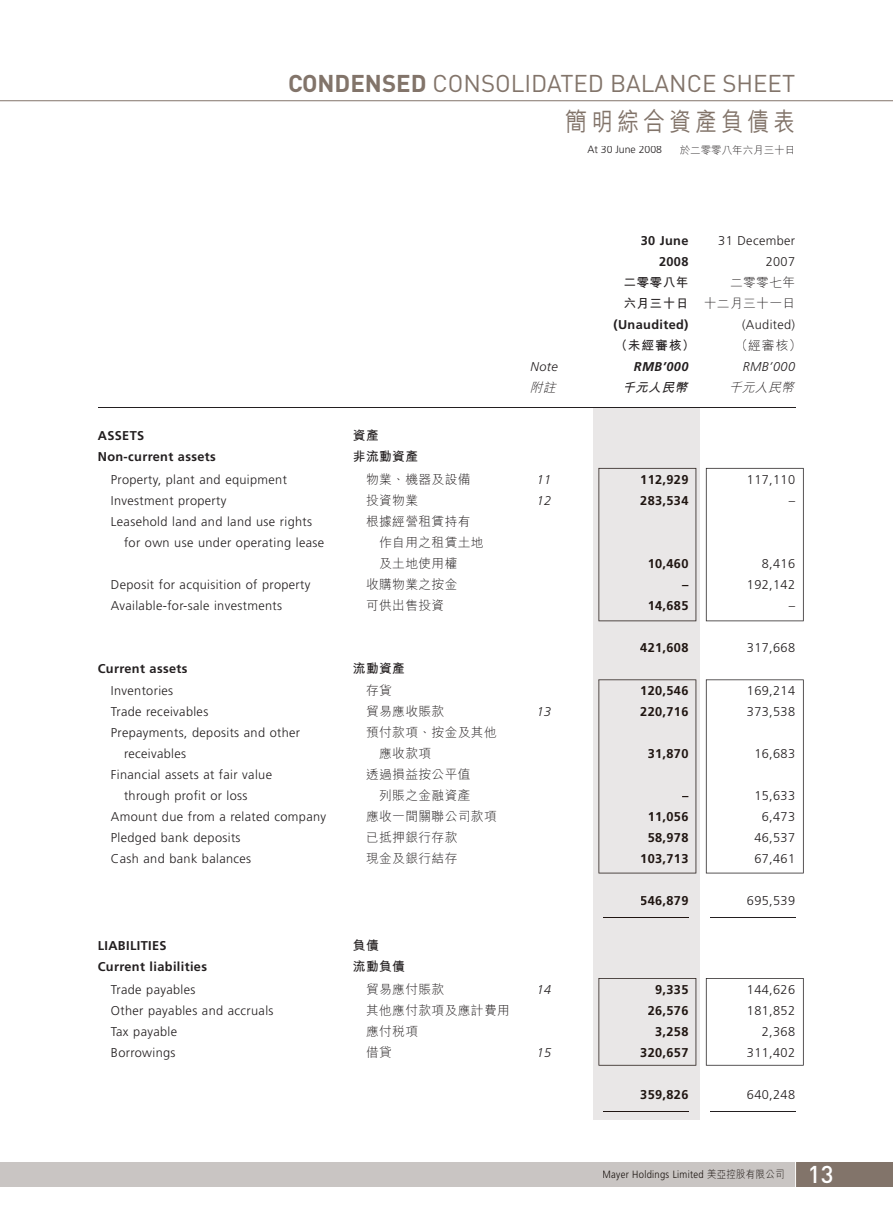
<style>
.page{position:relative;width:893px;height:1212px;background:#fff}
.page>*{position:absolute;margin:0;border:0;box-sizing:border-box;transform-origin:0 0}
.t1{font:25.5px "M Hei HK Medium B5 pc H";letter-spacing:.2em;color:#82746a;scale:.85 1}
.t2{font:24px "DIN Pro";color:#82746a}
.t3{font:500 24px "DIN Pro";color:#fff}
.t4{font:300 12.75px "Frutiger LT Std";letter-spacing:.03em;color:#231f20}
.t5{font:12.75px/21px "M Hei HK Light B5 pc H";letter-spacing:.03em;color:#231f20;text-align:right}
.t6{font:700 12.75px "Frutiger LT Std";letter-spacing:.03em;color:#1f1511}
.t7{font:700 12.75px "Frutiger LT Std";letter-spacing:.03em;color:#231f20}
.t8{font:12.75px "M Hei HK Bold B5 pc H";letter-spacing:.03em;color:#231f20}
.t9{font:italic 300 12.75px "Frutiger LT Std";letter-spacing:.03em;color:#231f20}
.t10{font:italic 700 12.75px "Frutiger LT Std";letter-spacing:.03em;color:#231f20}
.t11{font:italic 12.75px "M Hei HK Light B5 pc H";color:#231f20}
.t12{font:italic 12.75px "M Hei HK Bold B5 pc H";color:#231f20}
.t13{font:300 10.5px "Frutiger LT Std";letter-spacing:.03em;color:#17100c;scale:.9 1}
.t14{font:300 10.5px "Frutiger LT Std";color:#231f20}
.t15{font:10.5px "M Hei HK Light B5 pc H";color:#231f20}
.s1{font-weight:700}
.s2{font-family:"M Hei HK Bold B5 pc H"}
.s3{font-family:"M Hei HK Light B5 pc H";font-weight:400}
</style>
<div class="page">
<div style="left:0;top:1162px;width:795px;height:25px;background:#c9c5c3"></div>
<div style="left:795px;top:1162px;width:98px;height:25px;background:#82746a"></div>
<hr style="left:0;top:100px;width:893px;height:1px;background:#82746a">
<svg style="left:795px;top:1162px;width:1px;height:25px"></svg>
<div style="left:593px;top:408px;width:106px;height:712px;background:#e9e7e7"></div>
<hr style="left:98px;top:407px;width:697px;height:1px;background:#231f20">
<svg style="left:706px;top:468px;width:98px;height:153px"></svg>
<svg style="left:598px;top:468px;width:98px;height:153px"></svg>
<div style="left:649px;top:601px;width:40px;height:10px;background:#e9e7e7"></div>
<svg style="left:706px;top:679px;width:98px;height:194px"></svg>
<svg style="left:598px;top:679px;width:98px;height:194px"></svg>
<div style="left:649px;top:812px;width:40px;height:11px;background:#e9e7e7"></div>
<div style="left:649px;top:833px;width:40px;height:11px;background:#e9e7e7"></div>
<div style="left:641px;top:854px;width:48px;height:11px;background:#e9e7e7"></div>
<hr style="left:604px;top:917px;width:85px;height:1px;background:#1f1511">
<hr style="left:710px;top:917px;width:85px;height:1px;background:#231f20">
<svg style="left:598px;top:978px;width:98px;height:87px"></svg>
<svg style="left:706px;top:978px;width:98px;height:87px"></svg>
<div style="left:656px;top:985px;width:33px;height:10px;background:#e9e7e7"></div>
<div style="left:648px;top:1006px;width:41px;height:10px;background:#e9e7e7"></div>
<div style="left:656px;top:1027px;width:33px;height:10px;background:#e9e7e7"></div>
<div style="left:641px;top:1048px;width:48px;height:10px;background:#e9e7e7"></div>
<hr style="left:604px;top:1111px;width:85px;height:1px;background:#1f1511">
<hr style="left:710px;top:1111px;width:85px;height:1px;background:#231f20">
<h2 class="t2" style="left:288px;top:75px;width:509px"><span class="s1">CONDENSED</span> CONSOLIDATED BALANCE SHEET</h2>
<h1 class="t1" style="left:565px;top:112px;width:272px">簡明綜合資產負債表</h1>
<p class="t14" style="left:587px;top:143px;width:76px">At 30 June 2008</p>
<p class="t15" style="left:680px;top:146px;width:117px">於二零零八年六月三十日</p>
<p class="t7" style="left:641px;top:233px;width:49px">30 June</p>
<p class="t4" style="left:718px;top:233px;width:78px">31 December</p>
<p class="t7" style="left:659px;top:254px;width:31px">2008</p>
<p class="t4" style="left:766px;top:254px;width:31px">2007</p>
<p class="t8" style="left:623px;top:278px;width:67px">二零零八年</p>
<p class="t5" style="left:623px;top:274px;width:173px">二零零七年<br><span class="s2">六月三十日</span> 十二月三十一日</p>
<p class="t7" style="left:613px;top:317px;width:77px">(Unaudited)</p>
<p class="t4" style="left:742px;top:317px;width:55px">(Audited)</p>
<p class="t8" style="left:615px;top:341px;width:82px">（未經審核）</p>
<p class="t5" style="left:735px;top:337px;width:68px">（經審核）</p>
<p class="t9" style="left:530px;top:359px;width:29px">Note</p>
<p class="t10" style="left:634px;top:359px;width:56px">RMB’000</p>
<p class="t9" style="left:743px;top:359px;width:54px">RMB’000</p>
<p class="t11" style="left:530px;top:383px;width:31px">附註</p>
<p class="t12" style="left:622px;top:383px;width:70px">千元人民幣</p>
<p class="t11" style="left:729px;top:383px;width:70px">千元人民幣</p>
<p class="t7" style="left:98px;top:428px;width:48px">ASSETS</p>
<p class="t8" style="left:353px;top:431px;width:27px">資產</p>
<p class="t7" style="left:98px;top:449px;width:120px">Non-current assets</p>
<p class="t8" style="left:353px;top:452px;width:67px">非流動資產</p>
<p class="t4" style="left:111px;top:472px;width:178px">Property, plant and equipment</p>
<p class="t5" style="left:366px;top:470px;width:106px">物業、機器及設備</p>
<p class="t9" style="left:537px;top:472px;width:16px">11</p>
<p class="t6" style="left:640px;top:472px;width:50px">112,929</p>
<p class="t4" style="left:747px;top:472px;width:50px">117,110</p>
<p class="t4" style="left:111px;top:493px;width:117px">Investment property</p>
<p class="t5" style="left:366px;top:491px;width:54px">投資物業</p>
<p class="t9" style="left:537px;top:493px;width:16px">12</p>
<p class="t6" style="left:640px;top:493px;width:50px">283,534</p>
<p class="t4" style="left:789px;top:493px;width:8px">–</p>
<p class="t4" style="left:111px;top:514px;width:203px">Leasehold land and land use rights</p>
<p class="t5" style="left:366px;top:512px;width:106px">根據經營租賃持有</p>
<p class="t4" style="left:124px;top:535px;width:202px">for own use under operating lease</p>
<p class="t5" style="left:379px;top:533px;width:106px;text-align:left">作自用之租賃土地及土地使用權</p>
<p class="t6" style="left:648px;top:556px;width:42px">10,460</p>
<p class="t4" style="left:762px;top:556px;width:35px">8,416</p>
<p class="t4" style="left:111px;top:577px;width:201px">Deposit for acquisition of property</p>
<p class="t5" style="left:366px;top:575px;width:93px">收購物業之按金</p>
<p class="t6" style="left:682px;top:577px;width:8px">–</p>
<p class="t4" style="left:747px;top:577px;width:50px">192,142</p>
<p class="t4" style="left:111px;top:598px;width:173px">Available-for-sale investments</p>
<p class="t5" style="left:366px;top:596px;width:80px">可供出售投資</p>
<p class="t6" style="left:648px;top:598px;width:42px">14,685</p>
<p class="t4" style="left:789px;top:598px;width:8px">–</p>
<p class="t6" style="left:640px;top:640px;width:50px">421,608</p>
<p class="t4" style="left:747px;top:640px;width:50px">317,668</p>
<p class="t7" style="left:98px;top:661px;width:91px">Current assets</p>
<p class="t8" style="left:353px;top:663px;width:54px">流動資產</p>
<p class="t4" style="left:111px;top:683px;width:64px">Inventories</p>
<p class="t5" style="left:366px;top:682px;width:27px">存貨</p>
<p class="t6" style="left:640px;top:683px;width:50px">120,546</p>
<p class="t4" style="left:747px;top:683px;width:50px">169,214</p>
<p class="t4" style="left:111px;top:704px;width:99px">Trade receivables</p>
<p class="t5" style="left:366px;top:703px;width:80px">貿易應收賬款</p>
<p class="t9" style="left:537px;top:704px;width:16px">13</p>
<p class="t6" style="left:640px;top:704px;width:50px">220,716</p>
<p class="t4" style="left:747px;top:704px;width:50px">373,538</p>
<p class="t4" style="left:111px;top:725px;width:191px">Prepayments, deposits and other</p>
<p class="t5" style="left:366px;top:724px;width:132px">預付款項、按金及其他</p>
<p class="t4" style="left:124px;top:746px;width:64px">receivables</p>
<p class="t5" style="left:379px;top:745px;width:54px">應收款項</p>
<p class="t6" style="left:648px;top:746px;width:42px">31,870</p>
<p class="t4" style="left:754px;top:746px;width:42px">16,683</p>
<p class="t4" style="left:111px;top:767px;width:163px">Financial assets at fair value</p>
<p class="t5" style="left:366px;top:766px;width:106px">透過損益按公平值</p>
<p class="t4" style="left:124px;top:788px;width:125px">through profit or loss</p>
<p class="t5" style="left:379px;top:787px;width:93px">列賬之金融資產</p>
<p class="t6" style="left:682px;top:788px;width:8px">–</p>
<p class="t4" style="left:754px;top:788px;width:42px">15,633</p>
<p class="t4" style="left:111px;top:809px;width:217px">Amount due from a related company</p>
<p class="t5" style="left:366px;top:808px;width:132px">應收一間關聯公司款項</p>
<p class="t6" style="left:648px;top:809px;width:42px">11,056</p>
<p class="t4" style="left:762px;top:809px;width:35px">6,473</p>
<p class="t4" style="left:111px;top:830px;width:131px">Pledged bank deposits</p>
<p class="t5" style="left:366px;top:829px;width:93px">已抵押銀行存款</p>
<p class="t6" style="left:648px;top:830px;width:42px">58,978</p>
<p class="t4" style="left:754px;top:830px;width:42px">46,537</p>
<p class="t4" style="left:111px;top:851px;width:142px">Cash and bank balances</p>
<p class="t5" style="left:366px;top:850px;width:93px">現金及銀行結存</p>
<p class="t6" style="left:640px;top:851px;width:50px">103,713</p>
<p class="t4" style="left:754px;top:851px;width:42px">67,461</p>
<p class="t6" style="left:640px;top:893px;width:50px">546,879</p>
<p class="t4" style="left:747px;top:893px;width:50px">695,539</p>
<p class="t7" style="left:98px;top:938px;width:70px">LIABILITIES</p>
<p class="t8" style="left:353px;top:941px;width:27px">負債</p>
<p class="t7" style="left:98px;top:959px;width:111px">Current liabilities</p>
<p class="t8" style="left:353px;top:962px;width:54px">流動負債</p>
<p class="t4" style="left:111px;top:982px;width:86px">Trade payables</p>
<p class="t5" style="left:366px;top:980px;width:80px">貿易應付賬款</p>
<p class="t9" style="left:537px;top:982px;width:16px">14</p>
<p class="t6" style="left:655px;top:982px;width:35px">9,335</p>
<p class="t4" style="left:747px;top:982px;width:50px">144,626</p>
<p class="t4" style="left:111px;top:1003px;width:164px">Other payables and accruals</p>
<p class="t5" style="left:366px;top:1001px;width:145px">其他應付款項及應計費用</p>
<p class="t6" style="left:648px;top:1003px;width:42px">26,576</p>
<p class="t4" style="left:747px;top:1003px;width:50px">181,852</p>
<p class="t4" style="left:111px;top:1024px;width:68px">Tax payable</p>
<p class="t5" style="left:366px;top:1022px;width:54px">應付稅項</p>
<p class="t6" style="left:655px;top:1024px;width:35px">3,258</p>
<p class="t4" style="left:762px;top:1024px;width:35px">2,368</p>
<p class="t4" style="left:111px;top:1045px;width:66px">Borrowings</p>
<p class="t5" style="left:366px;top:1043px;width:27px">借貸</p>
<p class="t9" style="left:537px;top:1045px;width:16px">15</p>
<p class="t6" style="left:640px;top:1045px;width:50px">320,657</p>
<p class="t4" style="left:747px;top:1045px;width:50px">311,402</p>
<p class="t6" style="left:640px;top:1087px;width:50px">359,826</p>
<p class="t4" style="left:747px;top:1087px;width:50px">640,248</p>
<p class="t13" style="left:603px;top:1168px;width:204px">Mayer Holdings Limited <span class="s3">美亞控股有限公司</span></p>
<h2 class="t3" style="left:808px;top:1165px;width:27px">13</h2>
</div>
